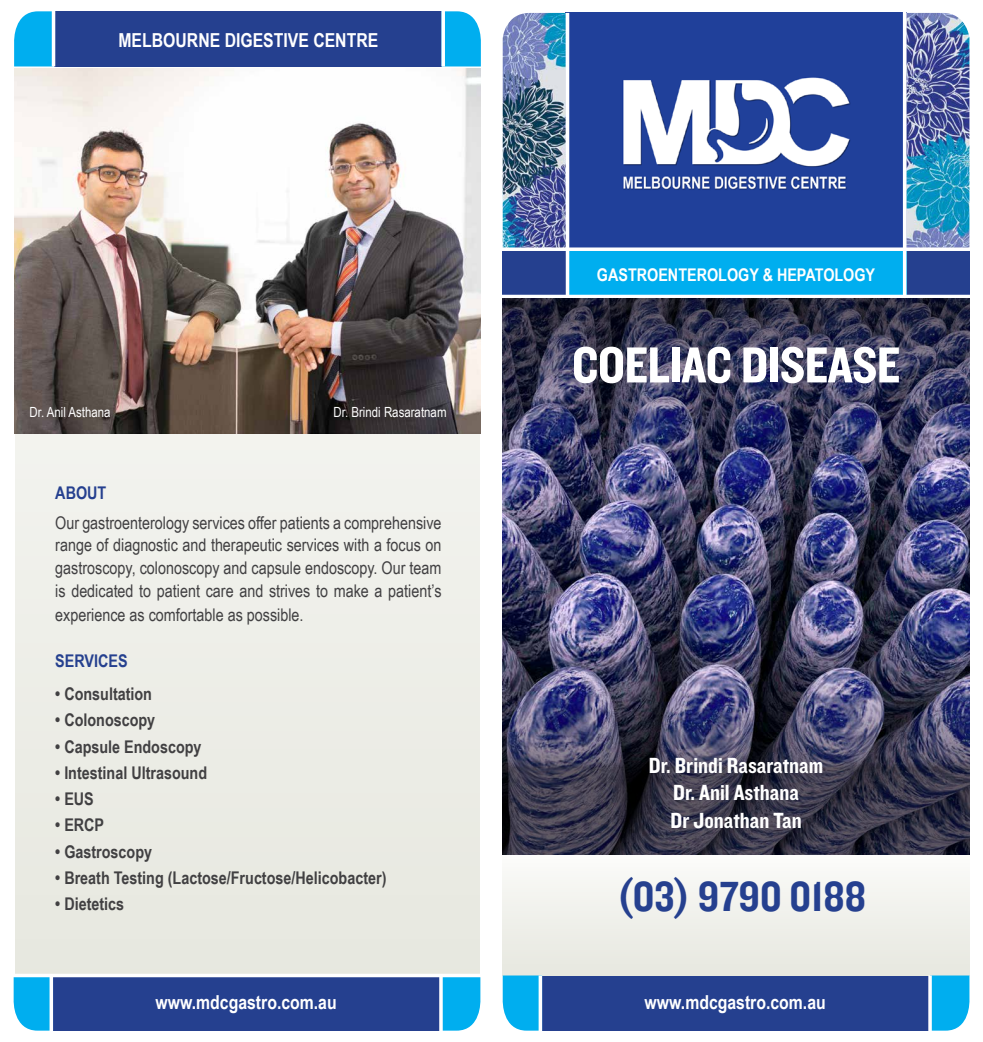
<style>
.page{position:relative;width:983px;height:1042px;background:#fff}
.page>*{position:absolute;margin:0;border:0;box-sizing:border-box;transform-origin:0 0}
.t1{font:52.5px "Knockout 50 Welterweight";letter-spacing:-.01em;color:#fff}
.t2{font:43.75px "Knockout 50 Welterweight";color:#25408f}
.t3{font:22.75px/27.3px "Knockout 50 Welterweight";color:#fff;text-align:center}
.t4{font:700 19.25px "Arial Narrow";color:#fff}
.t5{font:17.5px/22.8px "Arial Narrow";color:#414042;text-align:justify}
.t6{font:700 17.5px "Arial Narrow";color:#414042}
.t7{font:700 17.5px "Arial Narrow";color:#fff}
.t8{font:700 17.5px "Arial Narrow";color:#25408f}
.t9{font:14px "Arial Narrow";color:#fff}
</style>
<div class="page">
<div style="left:502px;top:249px;width:63px;height:47px;background:#25408f"></div>
<div style="left:906px;top:249px;width:63px;height:47px;background:#25408f"></div>
<img style="left:569px;top:13px;width:333px;height:234px">
<div style="left:542px;top:975px;width:387px;height:55px;background:#25408f"></div>
<div style="left:502px;top:846px;width:467px;height:129px;background:linear-gradient(to bottom,#eeeeef,#edeee5)"></div>
<div style="left:565px;top:249px;width:341px;height:47px;background:#00aeef"></div>
<svg style="left:502px;top:975px;width:36px;height:55px;background:#17b5f0"></svg>
<svg style="left:931px;top:975px;width:38px;height:55px;background:#15b4f0"></svg>
<img style="left:906px;top:13px;width:63px;height:234px">
<img style="left:502px;top:13px;width:63px;height:234px">
<svg style="left:565px;top:13px;width:4px;height:282px"></svg>
<svg style="left:902px;top:12px;width:4px;height:283px"></svg>
<hr style="left:928px;top:975px;width:3px;height:67px;background:#fff">
<svg style="left:538px;top:975px;width:4px;height:56px"></svg>
<svg style="left:502px;top:247px;width:468px;height:4px"></svg>
<hr style="left:497px;top:295px;width:485px;height:3px;background:#fff">
<div style="left:15px;top:47px;width:464px;height:932px;background:#ecede7"></div>
<div style="left:53px;top:975px;width:388px;height:55px;background:#25408f"></div>
<div style="left:53px;top:11px;width:388px;height:55px;background:#25408f"></div>
<svg style="left:13px;top:977px;width:37px;height:53px;background:#19b5f0"></svg>
<svg style="left:445px;top:11px;width:36px;height:55px;background:#14b4f0"></svg>
<svg style="left:442px;top:977px;width:39px;height:53px;background:#19b6f0"></svg>
<svg style="left:14px;top:11px;width:38px;height:55px;background:#14b4f0"></svg>
<hr style="left:439px;top:975px;width:3px;height:67px;background:#fff">
<hr style="left:52px;top:0;width:3px;height:66px;background:#fff">
<hr style="left:50px;top:975px;width:3px;height:67px;background:#fff">
<svg style="left:441px;top:11px;width:4px;height:55px"></svg>
<hr style="left:9px;top:974px;width:484px;height:3px;background:#fff">
<img style="left:14px;top:69px;width:466px;height:364px">
<img style="left:502px;top:298px;width:467px;height:266px">
<img style="left:502px;top:569px;width:467px;height:285px">
<p class="t4" style="left:118px;top:26px;width:261px">MELBOURNE DIGESTIVE CENTRE</p>
<p class="t9" style="left:30px;top:402px;width:83px">Dr. Anil Asthana</p>
<p class="t9" style="left:333px;top:402px;width:114px">Dr. Brindi Rasaratnam</p>
<p class="t8" style="left:55px;top:479px;width:53px">ABOUT</p>
<p class="t5" style="left:55px;top:510px;width:387px">Our gastroenterology services offer patients a comprehensive range of diagnostic and therapeutic services with a focus on gastroscopy, colonoscopy and capsule endoscopy. Our team is dedicated to patient care and strives to make a patient’s</p>
<p class="t5" style="left:55px;top:603px;width:250px">experience as comfortable as possible.</p>
<p class="t8" style="left:55px;top:647px;width:74px">SERVICES</p>
<p class="t6" style="left:55px;top:681px;width:98px">• Consultation</p>
<p class="t6" style="left:55px;top:707px;width:101px">• Colonoscopy</p>
<p class="t6" style="left:55px;top:733px;width:148px">• Capsule Endoscopy</p>
<p class="t6" style="left:55px;top:759px;width:153px">• Intestinal Ultrasound</p>
<p class="t6" style="left:55px;top:786px;width:40px">• EUS</p>
<p class="t6" style="left:55px;top:812px;width:50px">• ERCP</p>
<p class="t6" style="left:55px;top:838px;width:98px">• Gastroscopy</p>
<p class="t6" style="left:55px;top:864px;width:332px">• Breath Testing (Lactose/Fructose/Helicobacter)</p>
<p class="t6" style="left:55px;top:891px;width:70px">• Dietetics</p>
<p class="t4" style="left:155px;top:987px;width:183px">www.mdcgastro.com.au</p>
<p class="t7" style="left:596px;top:262px;width:280px">GASTROENTEROLOGY &amp; HEPATOLOGY</p>
<h1 class="t1" style="left:571px;top:330px;width:330px">COELIAC DISEASE</h1>
<h3 class="t3" style="left:648px;top:751px;width:176px">Dr. Brindi Rasaratnam<br>Dr. Anil Asthana<br>Dr Jonathan Tan</h3>
<h2 class="t2" style="left:616px;top:867px;width:250px">(03) 9790 0188</h2>
<p class="t4" style="left:644px;top:987px;width:183px">www.mdcgastro.com.au</p>
</div>
